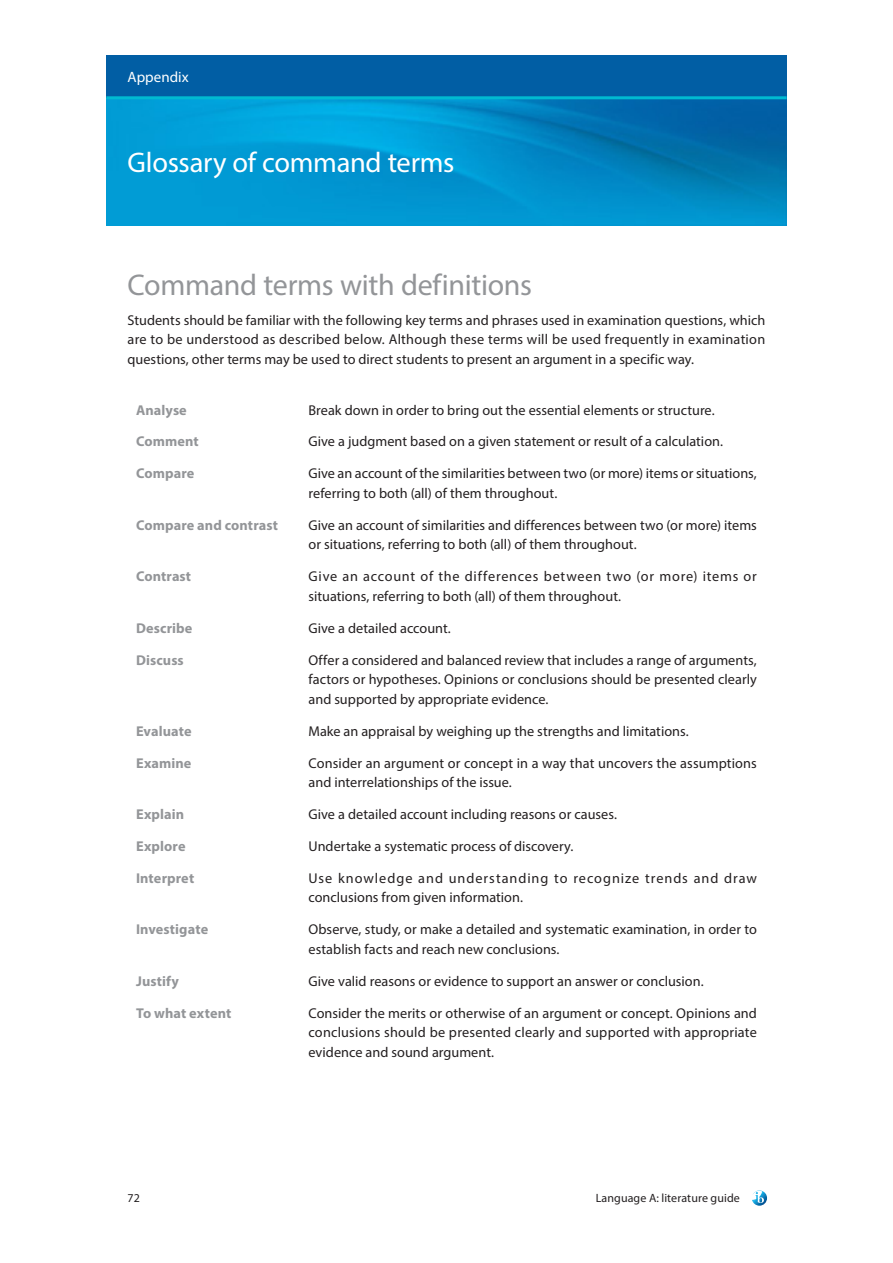
<style>
.page{position:relative;width:893px;height:1263px;background:#fff}
.page>*{position:absolute;margin:0;border:0;box-sizing:border-box;transform-origin:0 0}
.t1{font:30px "Myriad Pro";letter-spacing:-.01em;color:#939598}
.t2{font:28.5px "Myriad Pro";letter-spacing:-.01em;color:#fff}
.t3{font:15px "Myriad Pro";color:#fff}
.t4{font:14.25px/19.5px "Myriad Pro";letter-spacing:.005em;color:#231f20}
.t5{font:700 14.25px "Myriad Pro";letter-spacing:.005em;color:#939598}
.t6{font:14.25px/19.5px "Myriad Pro";letter-spacing:.04em;color:#231f20}
.t7{font:14.25px/19.5px "Myriad Pro";letter-spacing:.065em;color:#231f20}
.t8{font:12px "Myriad Pro";letter-spacing:.005em;color:#231f20}
</style>
<div class="page">
<svg style="left:752px;top:1190px;width:15px;height:16px"></svg>
<img style="left:106px;top:99px;width:681px;height:126px">
<div style="left:106px;top:55px;width:681px;height:43px;background:#015ea4"></div>
<hr style="left:106px;top:96px;width:681px;height:3px;background:#00bad1">
<p class="t3" style="left:128px;top:67px;width:63px">Appendix</p>
<h2 class="t2" style="left:128px;top:145px;width:328px">Glossary of command terms</h2>
<h1 class="t1" style="left:128px;top:266px;width:406px">Command terms with definitions</h1>
<p class="t4" style="left:128px;top:310px;width:639px;text-align:justify">Students should be familiar with the following key terms and phrases used in examination questions, which are to be understood as described below. Although these terms will be used frequently in examination questions, other terms may be used to direct students to present an argument in a specific way.</p>
<p class="t5" style="left:136px;top:400px;width:52px">Analyse</p>
<p class="t4" style="left:308px;top:400px;width:408px">Break down in order to bring out the essential elements or structure.</p>
<p class="t5" style="left:136px;top:432px;width:64px">Comment</p>
<p class="t4" style="left:308px;top:432px;width:416px">Give a judgment based on a given statement or result of a calculation.</p>
<p class="t5" style="left:136px;top:464px;width:60px">Compare</p>
<p class="t4" style="left:308px;top:464px;width:450px">Give an account of the similarities between two (or more) items or situations, referring to both (all) of them throughout.</p>
<p class="t5" style="left:136px;top:516px;width:143px">Compare and contrast</p>
<p class="t4" style="left:308px;top:515px;width:450px">Give an account of similarities and differences between two (or more) items or situations, referring to both (all) of them throughout.</p>
<p class="t5" style="left:136px;top:567px;width:57px">Contrast</p>
<p class="t6" style="left:308px;top:566px;width:450px">Give an account of the differences between two (or more) items or situations, referring to both (all) of them throughout.</p>
<p class="t5" style="left:136px;top:619px;width:58px">Describe</p>
<p class="t4" style="left:308px;top:618px;width:144px">Give a detailed account.</p>
<p class="t5" style="left:136px;top:651px;width:49px">Discuss</p>
<p class="t4" style="left:308px;top:650px;width:450px;text-align:justify">Offer a considered and balanced review that includes a range of arguments, factors or hypotheses. Opinions or conclusions should be presented clearly and supported by appropriate evidence.</p>
<p class="t5" style="left:136px;top:721px;width:57px">Evaluate</p>
<p class="t4" style="left:308px;top:721px;width:382px">Make an appraisal by weighing up the strengths and limitations.</p>
<p class="t5" style="left:136px;top:753px;width:57px">Examine</p>
<p class="t4" style="left:308px;top:753px;width:450px">Consider an argument or concept in a way that uncovers the assumptions and interrelationships of the issue.</p>
<p class="t5" style="left:136px;top:805px;width:50px">Explain</p>
<p class="t4" style="left:308px;top:804px;width:310px">Give a detailed account including reasons or causes.</p>
<p class="t5" style="left:136px;top:837px;width:51px">Explore</p>
<p class="t4" style="left:308px;top:836px;width:266px">Undertake a systematic process of discovery.</p>
<p class="t5" style="left:136px;top:869px;width:60px">Interpret</p>
<p class="t7" style="left:308px;top:868px;width:450px">Use knowledge and understanding to recognize trends and draw conclusions from given information.</p>
<p class="t5" style="left:136px;top:920px;width:74px">Investigate</p>
<p class="t4" style="left:308px;top:920px;width:450px">Observe, study, or make a detailed and systematic examination, in order to establish facts and reach new conclusions.</p>
<p class="t5" style="left:136px;top:972px;width:44px">Justify</p>
<p class="t4" style="left:308px;top:971px;width:397px">Give valid reasons or evidence to support an answer or conclusion.</p>
<p class="t5" style="left:136px;top:1004px;width:97px">To what extent</p>
<p class="t4" style="left:308px;top:1003px;width:450px;text-align:justify">Consider the merits or otherwise of an argument or concept. Opinions and conclusions should be presented clearly and supported with appropriate evidence and sound argument.</p>
<p class="t8" style="left:128px;top:1190px;width:14px">72</p>
<p class="t8" style="left:596px;top:1190px;width:146px">Language A: literature guide</p>
</div>
